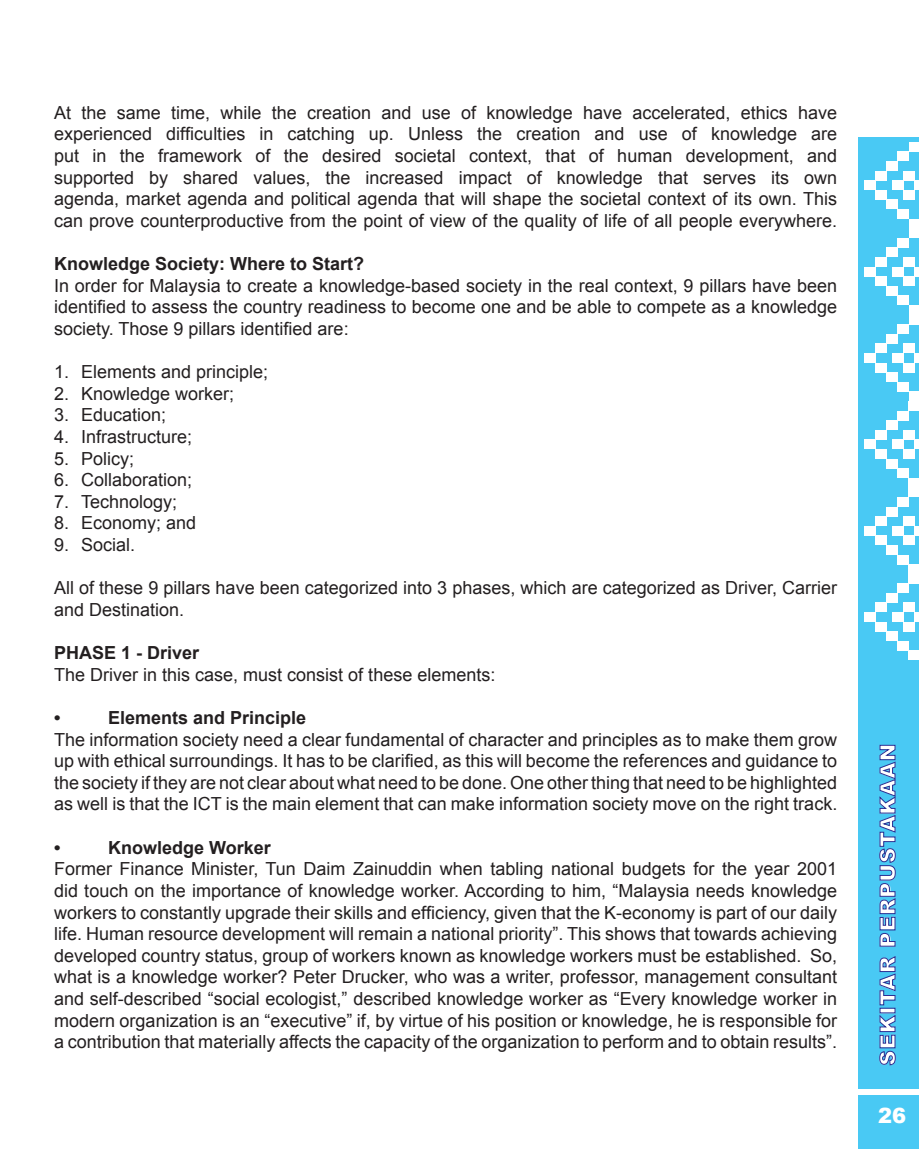
<style>
.page{position:relative;width:919px;height:1149px;background:#fff}
.page>*{position:absolute;margin:0;border:0;box-sizing:border-box;transform-origin:0 0}
.t1{font:900 21px "Arial";letter-spacing:.05em;color:#fff}
.t2{font:18px/21.6px "Arial";color:#231f20}
.t3{font:700 18px "Arial";color:#231f20}
</style>
<div class="page">
<div style="left:858px;top:137px;width:60px;height:1011px;background:#49c9f4"></div>
<div style="left:858px;top:1089px;width:60px;height:5px;background:#fff"></div>
<div style="left:909px;top:142px;width:9px;height:10px;background:#fff"></div>
<div style="left:897px;top:152px;width:12px;height:9px;background:#fff"></div>
<div style="left:886px;top:199px;width:11px;height:10px;background:#fff"></div>
<div style="left:875px;top:190px;width:11px;height:9px;background:#fff"></div>
<div style="left:864px;top:180px;width:11px;height:10px;background:#fff"></div>
<div style="left:886px;top:161px;width:11px;height:10px;background:#fff"></div>
<div style="left:875px;top:171px;width:11px;height:9px;background:#fff"></div>
<div style="left:897px;top:209px;width:12px;height:10px;background:#fff"></div>
<div style="left:909px;top:219px;width:9px;height:9px;background:#fff"></div>
<div style="left:892px;top:180px;width:11px;height:10px;background:#fff"></div>
<div style="left:903px;top:190px;width:11px;height:9px;background:#fff"></div>
<div style="left:903px;top:171px;width:11px;height:9px;background:#fff"></div>
<hr style="left:914px;top:180px;width:4px;height:10px;background:#fff">
<div style="left:909px;top:228px;width:9px;height:10px;background:#fff"></div>
<div style="left:897px;top:238px;width:12px;height:9px;background:#fff"></div>
<div style="left:886px;top:286px;width:11px;height:9px;background:#fff"></div>
<div style="left:875px;top:276px;width:11px;height:10px;background:#fff"></div>
<div style="left:864px;top:267px;width:11px;height:9px;background:#fff"></div>
<div style="left:886px;top:247px;width:11px;height:10px;background:#fff"></div>
<div style="left:875px;top:257px;width:11px;height:10px;background:#fff"></div>
<div style="left:897px;top:295px;width:12px;height:10px;background:#fff"></div>
<div style="left:909px;top:305px;width:9px;height:10px;background:#fff"></div>
<div style="left:892px;top:267px;width:11px;height:9px;background:#fff"></div>
<div style="left:903px;top:276px;width:11px;height:10px;background:#fff"></div>
<div style="left:903px;top:257px;width:11px;height:10px;background:#fff"></div>
<svg style="left:914px;top:267px;width:4px;height:9px"></svg>
<div style="left:909px;top:315px;width:9px;height:9px;background:#fff"></div>
<div style="left:897px;top:324px;width:12px;height:10px;background:#fff"></div>
<div style="left:886px;top:372px;width:11px;height:10px;background:#fff"></div>
<div style="left:875px;top:363px;width:11px;height:9px;background:#fff"></div>
<div style="left:863px;top:353px;width:12px;height:10px;background:#fff"></div>
<div style="left:886px;top:334px;width:11px;height:9px;background:#fff"></div>
<div style="left:875px;top:343px;width:11px;height:10px;background:#fff"></div>
<div style="left:897px;top:382px;width:12px;height:9px;background:#fff"></div>
<div style="left:909px;top:391px;width:9px;height:10px;background:#fff"></div>
<div style="left:892px;top:353px;width:11px;height:10px;background:#fff"></div>
<div style="left:903px;top:363px;width:11px;height:9px;background:#fff"></div>
<div style="left:903px;top:343px;width:11px;height:10px;background:#fff"></div>
<hr style="left:914px;top:353px;width:4px;height:10px;background:#fff">
<div style="left:908px;top:401px;width:10px;height:10px;background:#fff"></div>
<div style="left:897px;top:411px;width:11px;height:9px;background:#fff"></div>
<div style="left:886px;top:458px;width:11px;height:10px;background:#fff"></div>
<div style="left:875px;top:449px;width:11px;height:9px;background:#fff"></div>
<div style="left:863px;top:439px;width:12px;height:10px;background:#fff"></div>
<div style="left:886px;top:420px;width:11px;height:10px;background:#fff"></div>
<div style="left:875px;top:430px;width:11px;height:9px;background:#fff"></div>
<div style="left:897px;top:468px;width:11px;height:10px;background:#fff"></div>
<div style="left:908px;top:478px;width:10px;height:9px;background:#fff"></div>
<div style="left:891px;top:439px;width:12px;height:10px;background:#fff"></div>
<div style="left:903px;top:449px;width:11px;height:9px;background:#fff"></div>
<div style="left:903px;top:430px;width:11px;height:9px;background:#fff"></div>
<hr style="left:914px;top:439px;width:4px;height:10px;background:#fff">
<div style="left:908px;top:487px;width:10px;height:10px;background:#fff"></div>
<div style="left:897px;top:497px;width:11px;height:9px;background:#fff"></div>
<div style="left:886px;top:545px;width:11px;height:9px;background:#fff"></div>
<div style="left:875px;top:535px;width:11px;height:10px;background:#fff"></div>
<div style="left:863px;top:526px;width:12px;height:9px;background:#fff"></div>
<div style="left:886px;top:506px;width:11px;height:10px;background:#fff"></div>
<div style="left:875px;top:516px;width:11px;height:10px;background:#fff"></div>
<div style="left:897px;top:554px;width:11px;height:10px;background:#fff"></div>
<div style="left:908px;top:564px;width:10px;height:10px;background:#fff"></div>
<div style="left:891px;top:526px;width:12px;height:9px;background:#fff"></div>
<div style="left:903px;top:535px;width:11px;height:10px;background:#fff"></div>
<div style="left:903px;top:516px;width:11px;height:10px;background:#fff"></div>
<svg style="left:914px;top:526px;width:4px;height:9px"></svg>
<div style="left:908px;top:573px;width:10px;height:10px;background:#fff"></div>
<div style="left:897px;top:583px;width:11px;height:10px;background:#fff"></div>
<div style="left:886px;top:631px;width:11px;height:10px;background:#fff"></div>
<div style="left:875px;top:621px;width:11px;height:10px;background:#fff"></div>
<div style="left:863px;top:612px;width:12px;height:9px;background:#fff"></div>
<div style="left:886px;top:593px;width:11px;height:9px;background:#fff"></div>
<div style="left:875px;top:602px;width:11px;height:10px;background:#fff"></div>
<div style="left:897px;top:641px;width:11px;height:9px;background:#fff"></div>
<div style="left:908px;top:650px;width:10px;height:10px;background:#fff"></div>
<div style="left:891px;top:612px;width:12px;height:9px;background:#fff"></div>
<div style="left:903px;top:621px;width:11px;height:10px;background:#fff"></div>
<div style="left:903px;top:602px;width:11px;height:10px;background:#fff"></div>
<svg style="left:914px;top:612px;width:4px;height:9px"></svg>
<svg style="left:879px;top:1015px;width:16px;height:49px"></svg>
<div style="left:879px;top:1007px;width:16px;height:5px;border:1px solid #2e3092"></div>
<svg style="left:879px;top:956px;width:16px;height:48px"></svg>
<svg style="left:879px;top:745px;width:16px;height:200px"></svg>
<p class="t2" style="left:54px;top:102px;width:784px">At the same time, while the creation and use of knowledge have accelerated, ethics have</p>
<p class="t2" style="left:54px;top:123px;width:784px">experienced difficulties in catching up. Unless the creation and use of knowledge are put in the framework of the desired societal context, that of human development, and</p>
<p class="t2" style="left:54px;top:166px;width:784px">supported by shared values, the increased impact of knowledge that serves its own</p>
<p class="t2" style="left:54px;top:188px;width:784px">agenda, market agenda and political agenda that will shape the societal context of its own. This can prove counterproductive from the point of view of the quality of life of all people everywhere.</p>
<p class="t3" style="left:54px;top:251px;width:312px">Knowledge Society: Where to Start?</p>
<p class="t2" style="left:54px;top:274px;width:784px;text-align:justify">In order for Malaysia to create a knowledge-based society in the real context, 9 pillars have been identified to assess the country readiness to become one and be able to compete as a knowledge society. Those 9 pillars identified are:</p>
<p class="t2" style="left:54px;top:361px;width:216px">1. Elements and principle;</p>
<p class="t2" style="left:54px;top:382px;width:182px">2. Knowledge worker;</p>
<p class="t2" style="left:54px;top:404px;width:114px">3. Education;</p>
<p class="t2" style="left:54px;top:426px;width:140px">4. Infrastructure;</p>
<p class="t2" style="left:54px;top:447px;width:82px">5. Policy;</p>
<p class="t2" style="left:54px;top:469px;width:140px">6. Collaboration;</p>
<p class="t2" style="left:54px;top:490px;width:125px">7. Technology;</p>
<p class="t2" style="left:54px;top:512px;width:144px">8. Economy; and</p>
<p class="t2" style="left:54px;top:534px;width:83px">9. Social.</p>
<p class="t2" style="left:54px;top:577px;width:784px">All of these 9 pillars have been categorized into 3 phases, which are categorized as Driver, Carrier and Destination.</p>
<p class="t3" style="left:54px;top:640px;width:147px">PHASE 1 - Driver</p>
<p class="t2" style="left:54px;top:663px;width:443px">The Driver in this case, must consist of these elements:</p>
<p class="t3" style="left:54px;top:705px;width:8px">•</p>
<p class="t3" style="left:108px;top:705px;width:200px">Elements and Principle</p>
<p class="t2" style="left:54px;top:728px;width:784px;text-align:justify">The information society need a clear fundamental of character and principles as to make them grow up with ethical surroundings. It has to be clarified, as this will become the references and guidance to the society if they are not clear about what need to be done. One other thing that need to be highlighted as well is that the ICT is the main element that can make information society move on the right track.</p>
<p class="t3" style="left:54px;top:835px;width:8px">•</p>
<p class="t3" style="left:108px;top:835px;width:164px">Knowledge Worker</p>
<p class="t2" style="left:54px;top:858px;width:784px">Former Finance Minister, Tun Daim Zainuddin when tabling national budgets for the year 2001 did touch on the importance of knowledge worker. According to him, “Malaysia needs knowledge</p>
<p class="t2" style="left:54px;top:901px;width:784px;text-align:justify">workers to constantly upgrade their skills and efficiency, given that the K-economy is part of our daily life. Human resource development will remain a national priority”. This shows that towards achieving developed country status, group of workers known as knowledge workers must be established. So, what is a knowledge worker? Peter Drucker, who was a writer, professor, management consultant and self-described “social ecologist,” described knowledge worker as “Every knowledge worker in modern organization is an “executive” if, by virtue of his position or knowledge, he is responsible for a contribution that materially affects the capacity of the organization to perform and to obtain results”.</p>
<p class="t1" style="left:872px;top:1065px;width:323px;rotate:-90deg">SEKITAR PERPUSTAKAAN</p>
<p class="t1" style="left:878px;top:1100px;width:30px">26</p>
</div>
